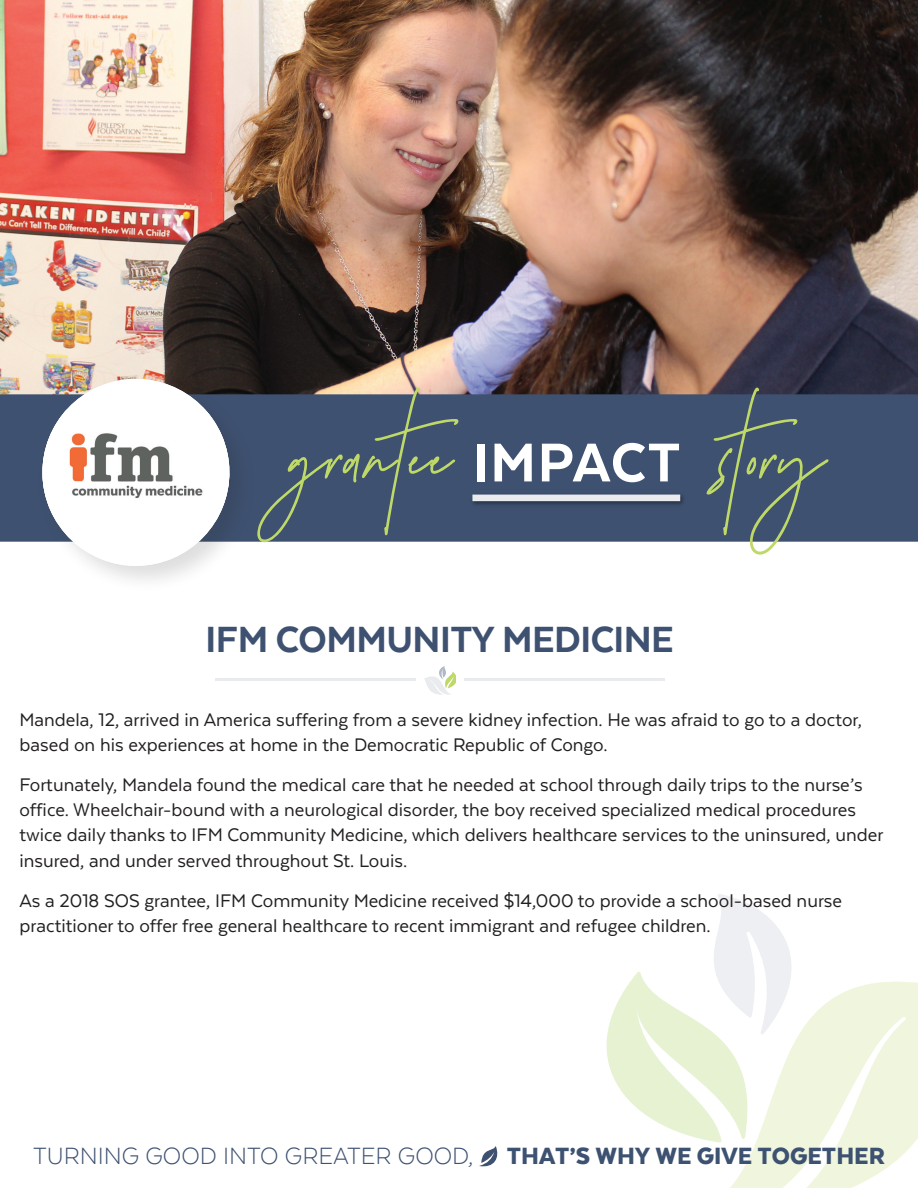
<style>
.page{position:relative;width:918px;height:1188px;background:#fff}
.page>*{position:absolute;margin:0;border:0;box-sizing:border-box;transform-origin:0 0}
.t1{font:800 62.85px "Texta";letter-spacing:.025em;color:#fff}
.t2{font:800 42px "Texta";letter-spacing:-.015em;color:#3e5170}
.t3{font:300 27.15px "Texta";color:#3d5171}
.t4{font:21px/25.2px "Texta";color:#231f20}
.s1{font-weight:900}
</style>
<div class="page">
<img style="left:0;top:0;width:918px;height:394px">
<div style="left:0;top:394px;width:918px;height:148px;background:#3e5170"></div>
<svg style="left:730px;top:981px;width:188px;height:207px;fill:#eff6dd"></svg>
<svg style="left:606px;top:894px;width:212px;height:249px"></svg>
<hr style="left:215px;top:679px;width:201px;height:2px;background:#e8eaee">
<svg style="left:425px;top:666px;width:31px;height:29px"></svg>
<hr style="left:464px;top:679px;width:201px;height:2px;background:#e8eaee">
<svg style="left:479px;top:1146px;width:19px;height:21px"></svg>
<img style="left:132px;top:367px;width:130px;height:214px">
<svg style="left:30px;top:366px;width:212px;height:213px"></svg>
<img style="left:36px;top:410px;width:198px;height:112px">
<svg style="left:257px;top:386px;width:203px;height:157px;background:#4d5e71"></svg>
<svg style="left:706px;top:386px;width:123px;height:169px;background:#576877"></svg>
<img style="left:469px;top:491px;width:219px;height:18px">
<div style="left:472px;top:495px;width:208px;height:6px;background:#eaebef"></div>
<h1 class="t1" style="left:472px;top:430px;width:210px">IMPACT</h1>
<h2 class="t2" style="left:205px;top:618px;width:470px">IFM COMMUNITY MEDICINE</h2>
<p class="t4" style="left:20px;top:707px;width:844px">Mandela, 12, arrived in America suffering from a severe kidney infection. He was afraid to go to a doctor, based on his experiences at home in the Democratic Republic of Congo.</p>
<p class="t4" style="left:20px;top:772px;width:865px">Fortunately, Mandela found the medical care that he needed at school through daily trips to the nurse’s office. Wheelchair-bound with a neurological disorder, the boy received specialized medical procedures twice daily thanks to IFM Community Medicine, which delivers healthcare services to the uninsured, under insured, and under served throughout St. Louis.</p>
<p class="t4" style="left:20px;top:888px;width:824px">As a 2018 SOS grantee, IFM Community Medicine received $14,000 to provide a school-based nurse practitioner to offer free general healthcare to recent immigrant and refugee children.</p>
<p class="t3" style="left:33px;top:1142px;width:853px">TURNING GOOD INTO GREATER GOOD, <span class="s1">THAT’S WHY WE GIVE TOGETHER</span></p>
</div>
